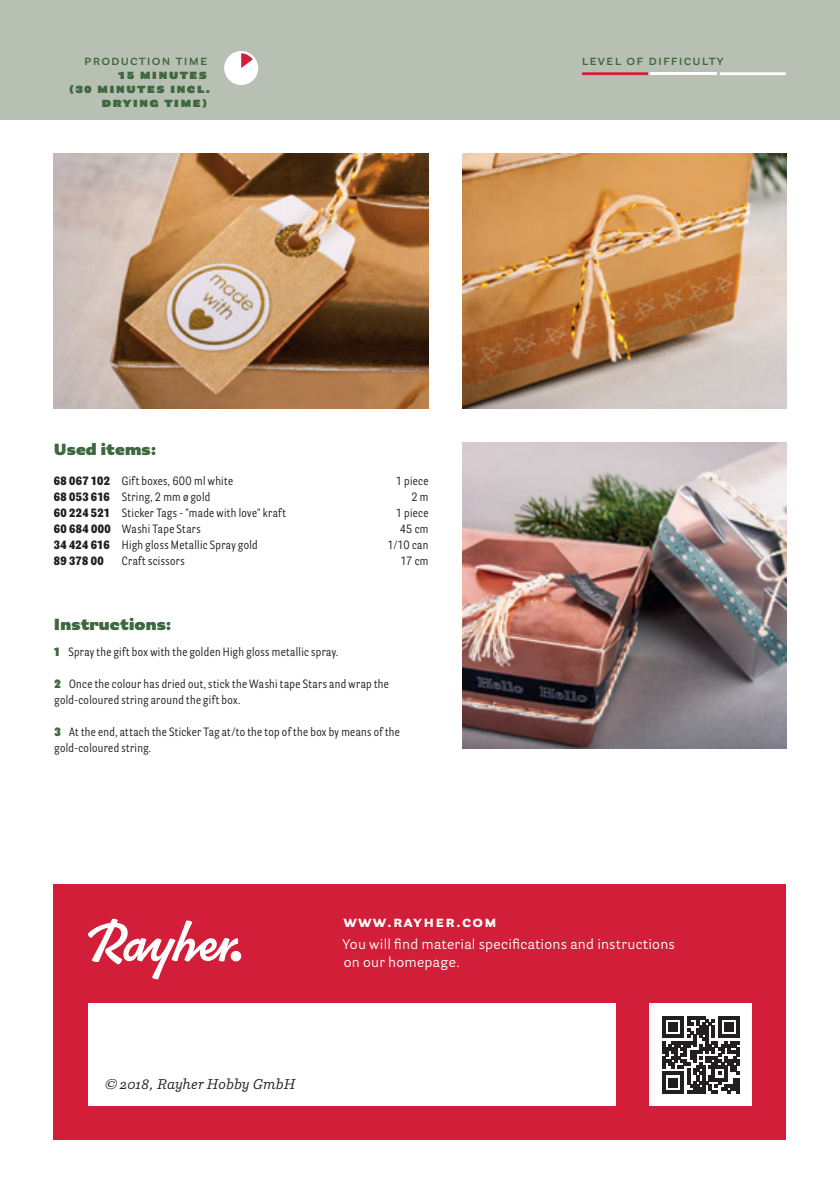
<style>
.page{position:relative;width:840px;height:1191px;background:#fff}
.page>*{position:absolute;margin:0;border:0;box-sizing:border-box;transform-origin:0 0}
.t1{font:900 16px "Parry Grotesque Pro";letter-spacing:.01em;color:#3e6840}
.t2{font:700 16px "Parry Grotesque Pro";letter-spacing:.08em;color:#fff}
.t3{font:14px/18px "Parry Grotesque Pro";letter-spacing:.02em;color:#fff}
.t4{font:900 14px/14px "Parry Grotesque Pro";letter-spacing:.08em;color:#3e6840;text-align:right}
.t5{font:600 14px "Parry Grotesque Pro";letter-spacing:.08em;color:#3e6840}
.t6{font:italic 14px "Parry Pro";letter-spacing:.01em;color:#231f20}
.t7{font:12px/16px "Parry Grot Con Pro";letter-spacing:.03em;color:#231f20}
.t8{font:900 12px "Parry Grot Con Pro";letter-spacing:.025em;color:#231f20}
.s1{font-weight:900}
.s2{font-weight:900;color:#3e6840}
</style>
<div class="page">
<div style="left:54px;top:884px;width:731px;height:256px;background:#d21e38"></div>
<div style="left:88px;top:1003px;width:527px;height:103px;background:#fff"></div>
<div style="left:0;top:0;width:839px;height:119px;background:#b7c0b2"></div>
<svg style="left:88px;top:918px;width:150px;height:61px"></svg>
<div style="left:230px;top:951px;width:11px;height:10px;background:#fff;border-radius:50%"></div>
<svg style="left:720px;top:72px;width:65px;height:3px"></svg>
<svg style="left:581px;top:72px;width:66px;height:3px"></svg>
<div style="left:224px;top:51px;width:34px;height:34px;background:#fff;border-radius:50%"></div>
<img style="left:462px;top:442px;width:323px;height:306px">
<img style="left:462px;top:153px;width:323px;height:255px">
<img style="left:54px;top:153px;width:374px;height:255px">
<svg style="left:241px;top:53px;width:12px;height:15px"></svg>
<div style="left:649px;top:1003px;width:102px;height:103px;background:#fff"></div>
<svg style="left:662px;top:1016px;width:77px;height:77px"></svg>
<hr style="left:650px;top:72px;width:33px;height:3px;background:#fff">
<hr style="left:683px;top:72px;width:33px;height:3px;background:#fff">
<p class="t5" style="left:84px;top:50px;width:125px">production time</p>
<p class="t5" style="left:581px;top:50px;width:143px">level of difficulty</p>
<p class="t4" style="left:69px;top:66px;width:142px">15 minutes<br>(30 minutes incl. drying time)</p>
<h1 class="t1" style="left:54px;top:437px;width:104px">Used items:</h1>
<p class="t7" style="left:54px;top:473px;width:180px"><span class="s1">68 067 102</span> Gift boxes, 600 ml white</p>
<p class="t7" style="left:395px;top:473px;width:34px">1 piece</p>
<p class="t7" style="left:54px;top:489px;width:158px"><span class="s1">68 053 616</span> String, 2 mm ø gold</p>
<p class="t7" style="left:411px;top:489px;width:19px">2 m</p>
<p class="t7" style="left:54px;top:505px;width:233px"><span class="s1">60 224 521</span> Sticker Tags - "made with love" kraft</p>
<p class="t7" style="left:395px;top:505px;width:34px">1 piece</p>
<p class="t7" style="left:54px;top:521px;width:148px"><span class="s1">60 684 000</span> Washi Tape Stars</p>
<p class="t7" style="left:399px;top:521px;width:30px">45 cm</p>
<p class="t7" style="left:54px;top:537px;width:205px"><span class="s1">34 424 616</span> High gloss Metallic Spray gold</p>
<p class="t7" style="left:387px;top:537px;width:43px">1/10 can</p>
<p class="t8" style="left:54px;top:553px;width:51px">89 378 00</p>
<p class="t7" style="left:122px;top:553px;width:64px">Craft scissors</p>
<p class="t7" style="left:400px;top:553px;width:29px">17 cm</p>
<h1 class="t1" style="left:54px;top:612px;width:119px">Instructions:</h1>
<p class="t7" style="left:54px;top:643px;width:286px"><span class="s2">1</span> Spray the gift box with the golden High gloss metallic spray.</p>
<p class="t7" style="left:54px;top:675px;width:336px"><span class="s2">2</span> Once the colour has dried out, stick the Washi tape Stars and wrap the gold-coloured string around the gift box.</p>
<p class="t7" style="left:54px;top:723px;width:347px"><span class="s2">3</span> At the end, attach the Sticker Tag at/to the top of the box by means of the gold-coloured string.</p>
<h1 class="t2" style="left:343px;top:910px;width:155px">www.rayher.com</h1>
<p class="t6" style="left:105px;top:1074px;width:192px">© 2018, Rayher Hobby GmbH</p>
<p class="t3" style="left:342px;top:935px;width:334px">You will find material specifications and instructions on our homepage.</p>
</div>
